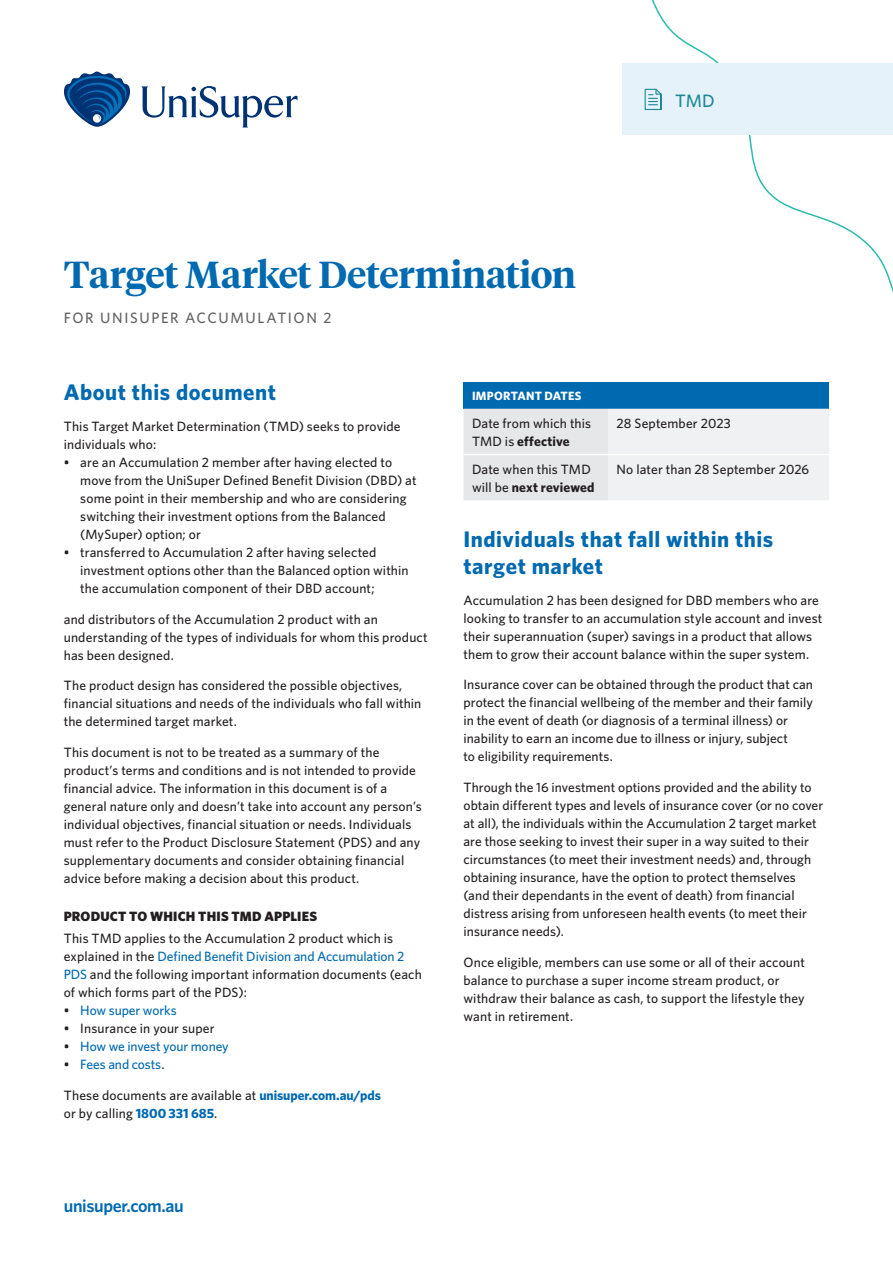
<style>
.page{position:relative;width:893px;height:1263px;background:#fff}
.page>*{position:absolute;margin:0;border:0;box-sizing:border-box;transform-origin:0 0}
.t1{font:600 37.5px "Tiempos Headline";letter-spacing:-.01em;color:#006ab1}
.t2{font:700 22.5px/27px "Whitney";letter-spacing:.025em;color:#006ab1}
.t3{font:600 18px "Whitney";letter-spacing:-.02em;color:#006ab1}
.t4{font:500 18px "Whitney";color:#1d8896}
.t5{font:500 15px "Whitney";letter-spacing:.11em;color:#636366}
.t6{font:500 13.5px/18px "Whitney";letter-spacing:.005em;color:#231f20}
.t7{font:500 13.5px "Whitney";letter-spacing:-.005em;color:#006ab1}
.t8{font:900 13.5px "Whitney";letter-spacing:.015em;color:#231f20}
.t9{font:700 12px "Whitney";letter-spacing:.015em;color:#fff}
.s1{color:#006ab1}
.s2{color:#231f20}
.s3{font-weight:700;color:#006ab1}
.s4{font-weight:700}
</style>
<div class="page">
<svg style="left:64px;top:72px;width:66px;height:55px"></svg>
<svg style="left:141px;top:86px;width:156px;height:41px"></svg>
<svg style="left:622px;top:0;width:271px;height:293px"></svg>
<div style="left:622px;top:64px;width:271px;height:71px;background:#e6f2fa"></div>
<svg style="left:644px;top:88px;width:18px;height:22px"></svg>
<div style="left:463px;top:382px;width:366px;height:27px;background:#006ab1"></div>
<svg style="left:463px;top:409px;width:366px;height:91px"></svg>
<hr style="left:463px;top:454px;width:145px;height:1px;background:#fff">
<hr style="left:608px;top:454px;width:221px;height:1px;background:#fff">
<h1 class="t1" style="left:64px;top:248px;width:514px">Target Market Determination</h1>
<p class="t5" style="left:64px;top:307px;width:269px">FOR UNISUPER ACCUMULATION 2</p>
<h3 class="t4" style="left:675px;top:88px;width:41px">TMD</h3>
<h2 class="t2" style="left:64px;top:378px;width:214px">About this document</h2>
<p class="t6" style="left:64px;top:417px;width:338px">This Target Market Determination (TMD) seeks to provide individuals who:</p>
<p class="t6" style="left:80px;top:453px;width:338px;text-indent:-16px">• are an Accumulation 2 member after having elected to move from the UniSuper Defined Benefit Division (DBD) at some point in their membership and who are considering switching their investment options from the Balanced (MySuper) option; or</p>
<p class="t6" style="left:80px;top:543px;width:330px;text-indent:-16px">• transferred to Accumulation 2 after having selected investment options other than the Balanced option within the accumulation component of their DBD account;</p>
<p class="t6" style="left:64px;top:610px;width:365px">and distributors of the Accumulation 2 product with an understanding of the types of individuals for whom this product has been designed.</p>
<p class="t6" style="left:64px;top:676px;width:359px">The product design has considered the possible objectives, financial situations and needs of the individuals who fall within the determined target market.</p>
<p class="t6" style="left:64px;top:743px;width:359px">This document is not to be treated as a summary of the product’s terms and conditions and is not intended to provide financial advice. The information in this document is of a general nature only and doesn’t take into account any person’s individual objectives, financial situation or needs. Individuals must refer to the Product Disclosure Statement (PDS) and any supplementary documents and consider obtaining financial advice before making a decision about this product.</p>
<p class="t8" style="left:64px;top:907px;width:255px">PRODUCT TO WHICH THIS TMD APPLIES</p>
<p class="t6" style="left:64px;top:929px;width:360px">This TMD applies to the Accumulation 2 product which is explained in the <span class="s1">Defined Benefit Division and Accumulation 2<br>PDS</span> and the following important information documents (each of which forms part of the PDS):</p>
<p class="t7" style="left:64px;top:1001px;width:114px"><span class="s2">•</span> How super works</p>
<p class="t6" style="left:64px;top:1019px;width:152px">• Insurance in your super</p>
<p class="t7" style="left:64px;top:1037px;width:166px"><span class="s2">•</span> How we invest your money</p>
<p class="t7" style="left:64px;top:1055px;width:102px"><span class="s2">•</span> Fees and costs<span class="s2">.</span></p>
<p class="t6" style="left:64px;top:1086px;width:319px">These documents are available at <span class="s3">unisuper.com.au/pds </span>or by calling <span class="s3">1800 331 685</span>.</p>
<h3 class="t3" style="left:64px;top:1194px;width:122px">unisuper.com.au</h3>
<p class="t9" style="left:472px;top:388px;width:111px">IMPORTANT DATES</p>
<p class="t6" style="left:472px;top:414px;width:121px">Date from which this<br>TMD is <span class="s4">effective</span></p>
<p class="t6" style="left:617px;top:414px;width:116px">28 September 2023</p>
<p class="t6" style="left:472px;top:460px;width:124px">Date when this TMD will be <span class="s4">next reviewed</span></p>
<p class="t6" style="left:617px;top:460px;width:194px">No later than 28 September 2026</p>
<h2 class="t2" style="left:463px;top:525px;width:311px">Individuals that fall within this target market</h2>
<p class="t6" style="left:463px;top:591px;width:360px">Accumulation 2 has been designed for DBD members who are looking to transfer to an accumulation style account and invest their superannuation (super) savings in a product that allows them to grow their account balance within the super system.</p>
<p class="t6" style="left:463px;top:675px;width:351px">Insurance cover can be obtained through the product that can protect the financial wellbeing of the member and their family in the event of death (or diagnosis of a terminal illness) or inability to earn an income due to illness or injury, subject<br>to eligibility requirements.</p>
<p class="t6" style="left:463px;top:778px;width:361px">Through the 16 investment options provided and the ability to obtain different types and levels of insurance cover (or no cover at all), the individuals within the Accumulation 2 target market are those seeking to invest their super in a way suited to their circumstances (to meet their investment needs) and, through obtaining insurance, have the option to protect themselves (and their dependants in the event of death) from financial distress arising from unforeseen health events (to meet their insurance needs).</p>
<p class="t6" style="left:463px;top:953px;width:343px">Once eligible, members can use some or all of their account balance to purchase a super income stream product, or withdraw their balance as cash, to support the lifestyle they want in retirement.</p>
</div>
